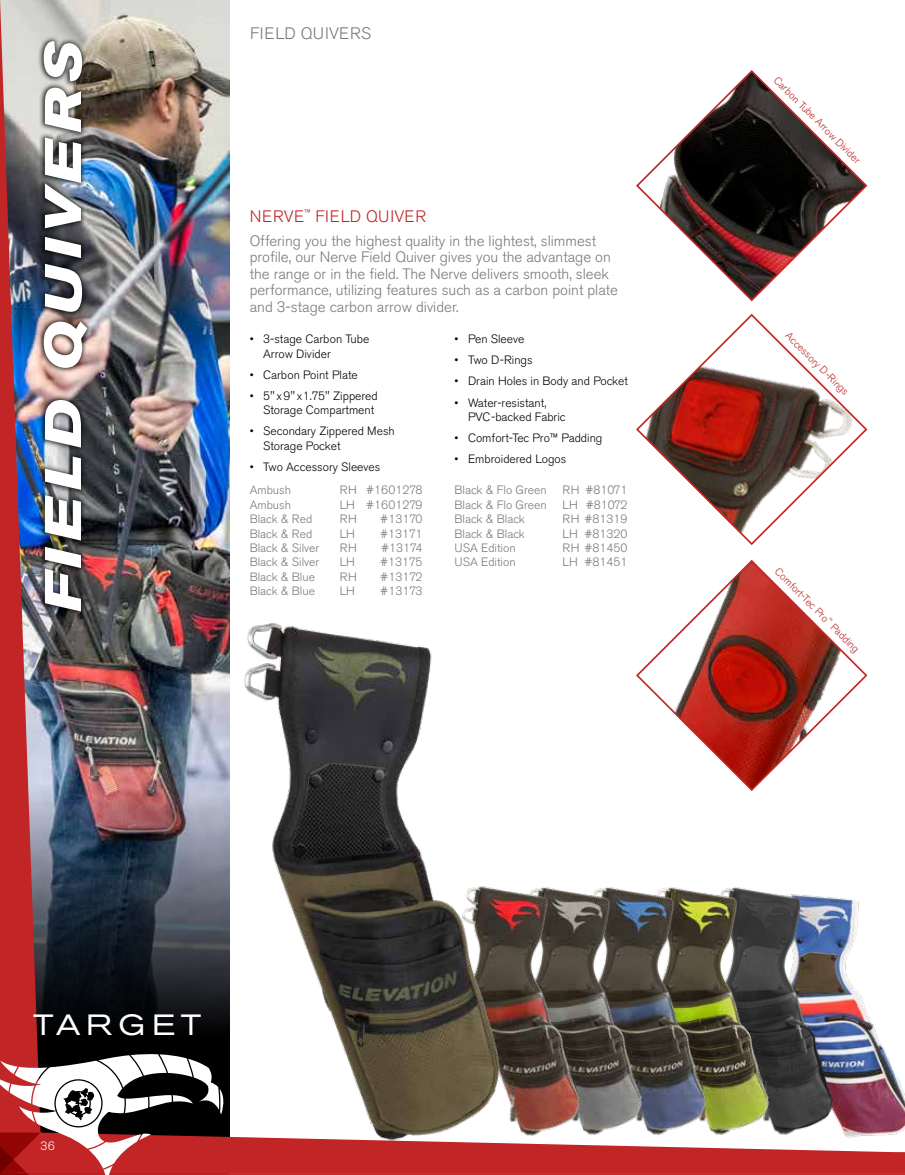
<style>
.page{position:relative;width:905px;height:1175px;background:#fff}
.page>*{position:absolute;margin:0;border:0;box-sizing:border-box;transform-origin:0 0}
.t1{font:italic 700 expanded 51px "Akzidenz Grotesk BE";color:#fff}
.t2{font:expanded 29.1px "Akzidenz Grotesk BE";letter-spacing:.2em;color:#fff}
.t3{font:300 16.5px "Akzidenz Grotesk BE";letter-spacing:.03em;color:#c22526}
.t4{font:300 16.5px "Akzidenz Grotesk BE";letter-spacing:.03em;color:#78797c}
.t5{font:300 15px/16.5px "Akzidenz Grotesk BE";color:#78797c}
.t6{font:300 12px/14.4px "Akzidenz Grotesk BE";color:#000}
.t7{font:300 12px "Akzidenz Grotesk BE";color:#78797c}
.t8{font:300 12px "Akzidenz Grotesk BE";color:#fff}
.t9{font:300 10.5px "Akzidenz Grotesk BE";color:#c22526}
</style>
<div class="page">
<hr style="left:904px;top:0;width:1px;height:1174px;background:#000">
<img style="left:0;top:0;width:230px;height:1053px">
<svg style="left:0;top:1053px;width:904px;height:121px"></svg>
<img style="left:851px;top:899px;width:53px;height:252px">
<img style="left:787px;top:894px;width:64px;height:257px">
<svg style="left:636px;top:313px;width:232px;height:232px"></svg>
<svg style="left:636px;top:70px;width:232px;height:232px"></svg>
<img style="left:724px;top:887px;width:63px;height:264px">
<img style="left:661px;top:887px;width:63px;height:264px">
<img style="left:598px;top:887px;width:63px;height:264px">
<svg style="left:636px;top:559px;width:232px;height:232px"></svg>
<img style="left:535px;top:887px;width:63px;height:265px">
<img style="left:216px;top:608px;width:319px;height:554px">
<div style="left:38px;top:36px;width:55px;height:581px;background:#000;opacity:.75"></div>
<h1 class="t1" style="left:32px;top:611px;width:572px;rotate:-90deg">FIELD QUIVERS</h1>
<h3 class="t4" style="left:250px;top:24px;width:122px">FIELD QUIVERS</h3>
<h3 class="t3" style="left:250px;top:207px;width:178px">NERVE<sup>™</sup> FIELD QUIVER</h3>
<p class="t5" style="left:250px;top:232px;width:370px">Offering you the highest quality in the lightest, slimmest profile, our Nerve Field Quiver gives you the advantage on the range or in the field. The Nerve delivers smooth, sleek performance, utilizing features such as a carbon point plate and 3-stage carbon arrow divider.</p>
<p class="t6" style="left:263px;top:332px;width:108px;text-indent:-14px">• 3-stage Carbon Tube<br>Arrow Divider</p>
<p class="t6" style="left:250px;top:367px;width:110px">• Carbon Point Plate</p>
<p class="t6" style="left:250px;top:389px;width:130px;text-align:right">• 5" x9" x1.75" Zippered<br>Storage Compartment</p>
<p class="t6" style="left:263px;top:424px;width:133px;text-indent:-14px">• Secondary Zippered Mesh<br>Storage Pocket</p>
<p class="t6" style="left:250px;top:460px;width:132px">• Two Accessory Sleeves</p>
<p class="t6" style="left:454px;top:332px;width:71px">• Pen Sleeve</p>
<p class="t6" style="left:454px;top:353px;width:80px">• Two D-Rings</p>
<p class="t6" style="left:454px;top:374px;width:175px">• Drain Holes in Body and Pocket</p>
<p class="t6" style="left:468px;top:395px;width:99px;text-indent:-14px">• Water-resistant,<br>PVC-backed Fabric</p>
<p class="t6" style="left:454px;top:431px;width:149px">• Comfort-Tec Pro™ Padding</p>
<p class="t6" style="left:454px;top:452px;width:113px">• Embroidered Logos</p>
<p class="t7" style="left:250px;top:483px;width:43px">Ambush</p>
<p class="t7" style="left:340px;top:483px;width:84px">RH #1601278</p>
<p class="t7" style="left:250px;top:498px;width:43px">Ambush</p>
<p class="t7" style="left:340px;top:498px;width:84px">LH #1601279</p>
<p class="t7" style="left:250px;top:512px;width:64px">Black &amp; Red</p>
<p class="t7" style="left:340px;top:512px;width:19px">RH</p>
<p class="t7" style="left:380px;top:512px;width:44px">#13170</p>
<p class="t7" style="left:250px;top:527px;width:64px">Black &amp; Red</p>
<p class="t7" style="left:340px;top:527px;width:17px">LH</p>
<p class="t7" style="left:380px;top:527px;width:44px">#13171</p>
<p class="t7" style="left:250px;top:541px;width:71px">Black &amp; Silver</p>
<p class="t7" style="left:340px;top:541px;width:19px">RH</p>
<p class="t7" style="left:381px;top:541px;width:43px">#13174</p>
<p class="t7" style="left:250px;top:555px;width:71px">Black &amp; Silver</p>
<p class="t7" style="left:340px;top:555px;width:17px">LH</p>
<p class="t7" style="left:380px;top:555px;width:44px">#13175</p>
<p class="t7" style="left:250px;top:570px;width:67px">Black &amp; Blue</p>
<p class="t7" style="left:340px;top:570px;width:19px">RH</p>
<p class="t7" style="left:380px;top:570px;width:44px">#13172</p>
<p class="t7" style="left:250px;top:584px;width:67px">Black &amp; Blue</p>
<p class="t7" style="left:340px;top:584px;width:17px">LH</p>
<p class="t7" style="left:380px;top:584px;width:44px">#13173</p>
<p class="t7" style="left:454px;top:483px;width:94px">Black &amp; Flo Green</p>
<p class="t7" style="left:562px;top:483px;width:66px">RH #81071</p>
<p class="t7" style="left:454px;top:498px;width:94px">Black &amp; Flo Green</p>
<p class="t7" style="left:562px;top:498px;width:66px">LH #81072</p>
<p class="t7" style="left:454px;top:512px;width:72px">Black &amp; Black</p>
<p class="t7" style="left:562px;top:512px;width:66px">RH #81319</p>
<p class="t7" style="left:454px;top:527px;width:72px">Black &amp; Black</p>
<p class="t7" style="left:562px;top:527px;width:66px">LH #81320</p>
<p class="t7" style="left:454px;top:541px;width:63px">USA Edition</p>
<p class="t7" style="left:562px;top:541px;width:66px">RH #81450</p>
<p class="t7" style="left:454px;top:555px;width:63px">USA Edition</p>
<p class="t7" style="left:562px;top:555px;width:66px">LH #81451</p>
<h2 class="t2" style="left:33px;top:1007px;width:170px">TARGET</h2>
<p class="t8" style="left:40px;top:1139px;width:16px">36</p>
<p class="t9" style="left:779px;top:74px;width:119px;rotate:45deg">Carbon Tube Arrow Divider</p>
<p class="t9" style="left:791px;top:329px;width:86px;rotate:45deg">Accessory D-Rings</p>
<p class="t9" style="left:780px;top:565px;width:116px;rotate:45deg">Comfort-Tec Pro<sup>™</sup> Padding</p>
</div>
